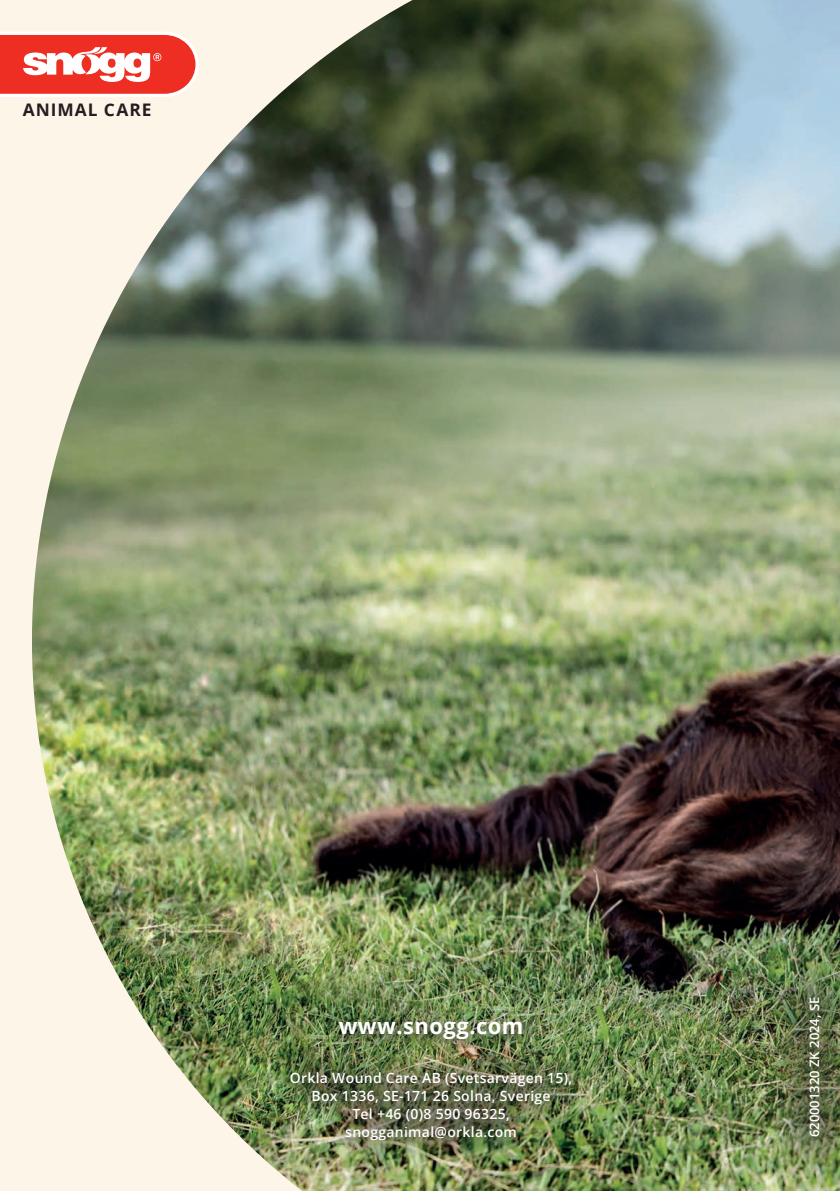
<style>
.page{position:relative;width:840px;height:1191px;background:#fff}
.page>*{position:absolute;margin:0;border:0;box-sizing:border-box;transform-origin:0 0}
.t1{font:700 22px "Open Sans";letter-spacing:.02em;color:#fff}
.t2{font:700 17.4px "Open Sans";letter-spacing:.065em;color:#231f20}
.t3{font:14px/18px "Open Sans";letter-spacing:.02em;color:#fff;text-align:center}
.t4{font:600 13px "Open Sans";color:#fff}
</style>
<div class="page">
<img style="left:0;top:0;width:839px;height:1191px">
<div style="left:0;top:1156px;width:57px;height:35px;background:#fef5e9"></div>
<div style="left:265px;top:1046px;width:330px;height:120px;background:#231f20;opacity:.63"></div>
<div style="left:331px;top:1013px;width:207px;height:42px;background:#231f20;opacity:.75"></div>
<div style="left:761px;top:950px;width:78px;height:234px;background:#231f20;opacity:.43"></div>
<svg style="left:0;top:32px;width:199px;height:65px"></svg>
<p class="t2" style="left:23px;top:97px;width:130px">ANIMAL CARE</p>
<h1 class="t1" style="left:338px;top:1010px;width:186px">www.snogg.com</h1>
<p class="t3" style="left:290px;top:1068px;width:284px">Orkla Wound Care AB (Svetsarvägen 15),<br>Box 1336, SE-171 26 Solna, Sverige<br>Tel +46 (0)8 590 96325, snogganimal@orkla.com</p>
<p class="t4" style="left:805px;top:1137px;width:142px;rotate:-90deg">620001320 ZK 2024, SE</p>
</div>
